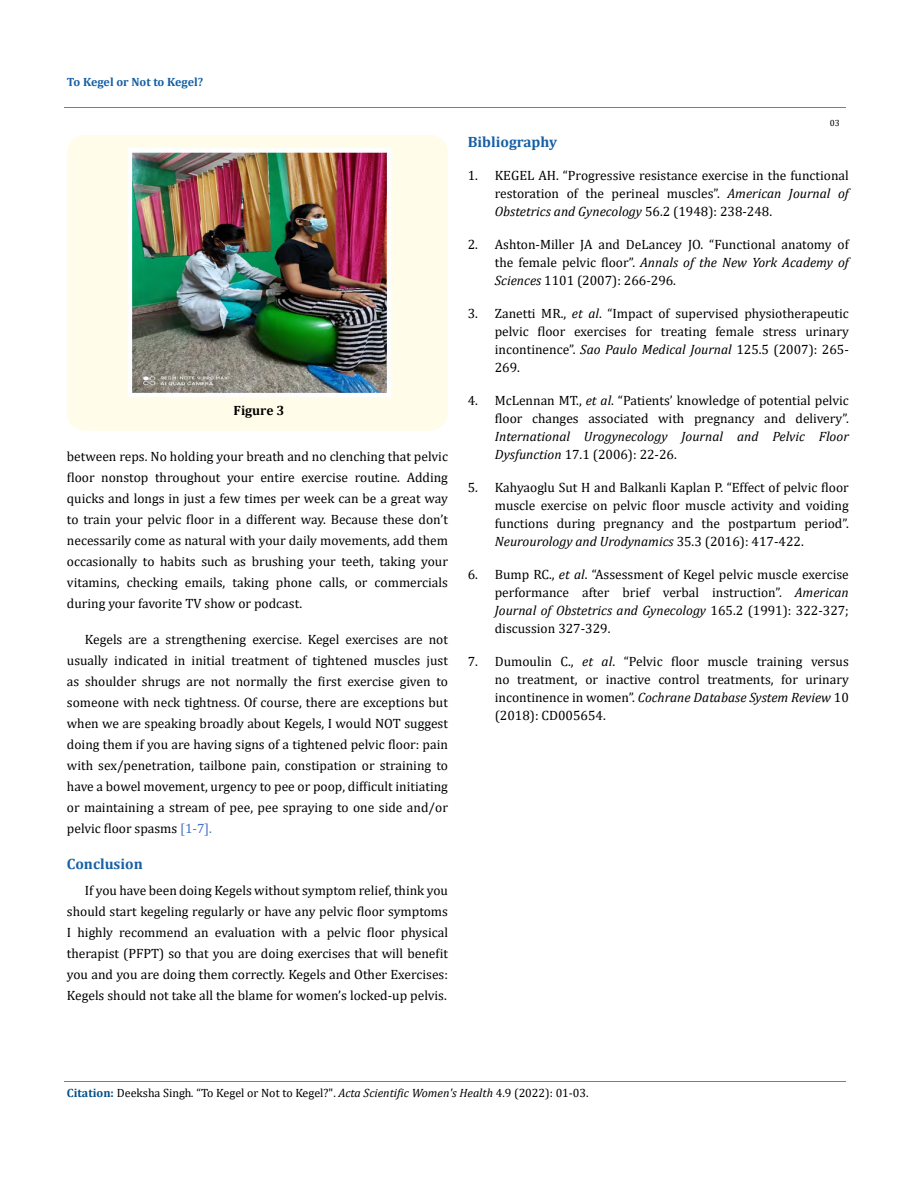
<style>
.page{position:relative;width:917px;height:1188px;background:#fff}
.page>*{position:absolute;margin:0;border:0;box-sizing:border-box;transform-origin:0 0}
.t1{font:700 15px "Cambria";color:#1560a6}
.t2{font:13.5px/21px "Cambria";color:#000;text-align:justify}
.t3{font:italic 13.5px/18px "Cambria";color:#000}
.t4{font:700 13.5px "Cambria";color:#000}
.t5{font:12px "Cambria";color:#000}
.t6{font:700 12px "Cambria";color:#1560a6}
.t7{font:9px "Cambria";color:#000}
.s1{color:#4472c4}
.s2{font-style:italic}
.s3{font-style:normal}
.s4{font-weight:700;color:#035089}
</style>
<div class="page">
<div style="left:67px;top:135px;width:381px;height:296px;background:#fffde9;border-radius:18px"></div>
<img style="left:128px;top:148px;width:262px;height:248px">
<hr style="left:64px;top:108px;width:781px;height:1px;background:#e05d1a">
<hr style="left:64px;top:1082px;width:781px;height:1px;background:#e05d1a">
<p class="t6" style="left:67px;top:73px;width:138px">To Kegel or Not to Kegel?</p>
<p class="t4" style="left:233px;top:401px;width:52px">Figure 3</p>
<p class="t2" style="left:67px;top:446px;width:382px">between reps. No holding your breath and no clenching that pelvic floor nonstop throughout your entire exercise routine. Adding quicks and longs in just a few times per week can be a great way to train your pelvic floor in a different way. Because these don’t necessarily come as natural with your daily movements, add them occasionally to habits such as brushing your teeth, taking your vitamins, checking emails, taking phone calls, or commercials during your favorite TV show or podcast.</p>
<p class="t2" style="left:67px;top:629px;width:382px;text-indent:18px">Kegels are a strengthening exercise. Kegel exercises are not usually indicated in initial treatment of tightened muscles just as shoulder shrugs are not normally the first exercise given to someone with neck tightness. Of course, there are exceptions but when we are speaking broadly about Kegels, I would NOT suggest doing them if you are having signs of a tightened pelvic floor: pain with sex/penetration, tailbone pain, constipation or straining to have a bowel movement, urgency to pee or poop, difficult initiating or maintaining a stream of pee, pee spraying to one side and/or pelvic floor spasms <span class="s1">[1-7].</span></p>
<p class="t1" style="left:67px;top:853px;width:77px">Conclusion</p>
<p class="t2" style="left:67px;top:879px;width:382px;text-indent:18px">If you have been doing Kegels without symptom relief, think you should start kegeling regularly or have any pelvic floor symptoms I highly recommend an evaluation with a pelvic floor physical therapist (PFPT) so that you are doing exercises that will benefit you and you are doing them correctly. Kegels and Other Exercises:<br>Kegels should not take all the blame for women’s locked-up pelvis.</p>
<p class="t7" style="left:829px;top:118px;width:11px">03</p>
<p class="t1" style="left:468px;top:131px;width:91px">Bibliography</p>
<p class="t2" style="left:495px;top:166px;width:355px;line-height:18px;text-indent:-27px">1. KEGEL AH. “Progressive resistance exercise in the functional restoration of the perineal muscles”. <span class="s2">American Journal of Obstetrics and Gynecology</span> 56.2 (1948): 238-248.</p>
<p class="t2" style="left:495px;top:235px;width:355px;line-height:18px;text-indent:-27px">2. Ashton-Miller JA and DeLancey JO. “Functional anatomy of the female pelvic floor”. <span class="s2">Annals of the New York Academy of Sciences</span> 1101 (2007): 266-296.</p>
<p class="t2" style="left:495px;top:304px;width:355px;line-height:18px;text-indent:-27px">3. Zanetti MR., <span class="s2">et al</span>. “Impact of supervised physiotherapeutic pelvic floor exercises for treating female stress urinary incontinence”. <span class="s2">Sao Paulo Medical Journal</span> 125.5 (2007): 265- 269.</p>
<p class="t2" style="left:468px;top:391px;width:382px;line-height:18px;text-align:right">4. McLennan MT., <span class="s2">et al</span>. “Patients’ knowledge of potential pelvic floor changes associated with pregnancy and delivery”.</p>
<p class="t3" style="left:495px;top:426px;width:355px">International Urogynecology Journal and Pelvic Floor<br>Dysfunction <span class="s3">17.1 (2006): 22-26.</span></p>
<p class="t2" style="left:495px;top:478px;width:355px;line-height:18px;text-indent:-27px">5. Kahyaoglu Sut H and Balkanli Kaplan P. “Effect of pelvic floor muscle exercise on pelvic floor muscle activity and voiding functions during pregnancy and the postpartum period”.<br><span class="s2">Neurourology and Urodynamics</span> 35.3 (2016): 417-422.</p>
<p class="t2" style="left:495px;top:565px;width:355px;line-height:18px;text-indent:-27px">6. Bump RC., <span class="s2">et al</span>. “Assessment of Kegel pelvic muscle exercise performance after brief verbal instruction”. <span class="s2">American Journal of Obstetrics and Gynecology</span> 165.2 (1991): 322-327; discussion 327-329.</p>
<p class="t2" style="left:495px;top:652px;width:355px;line-height:18px;text-indent:-27px">7. Dumoulin C., <span class="s2">et al</span>. “Pelvic floor muscle training versus no treatment, or inactive control treatments, for urinary incontinence in women”. <span class="s2">Cochrane Database System Review</span> 10 (2018): CD005654.</p>
<p class="t5" style="left:67px;top:1086px;width:523px"><span class="s4">Citation:</span> Deeksha Singh<span class="s2">.</span> “To Kegel or Not to Kegel?". <span class="s2">Acta Scientific Women's Health</span> 4.9 (2022): 01-03.</p>
</div>
